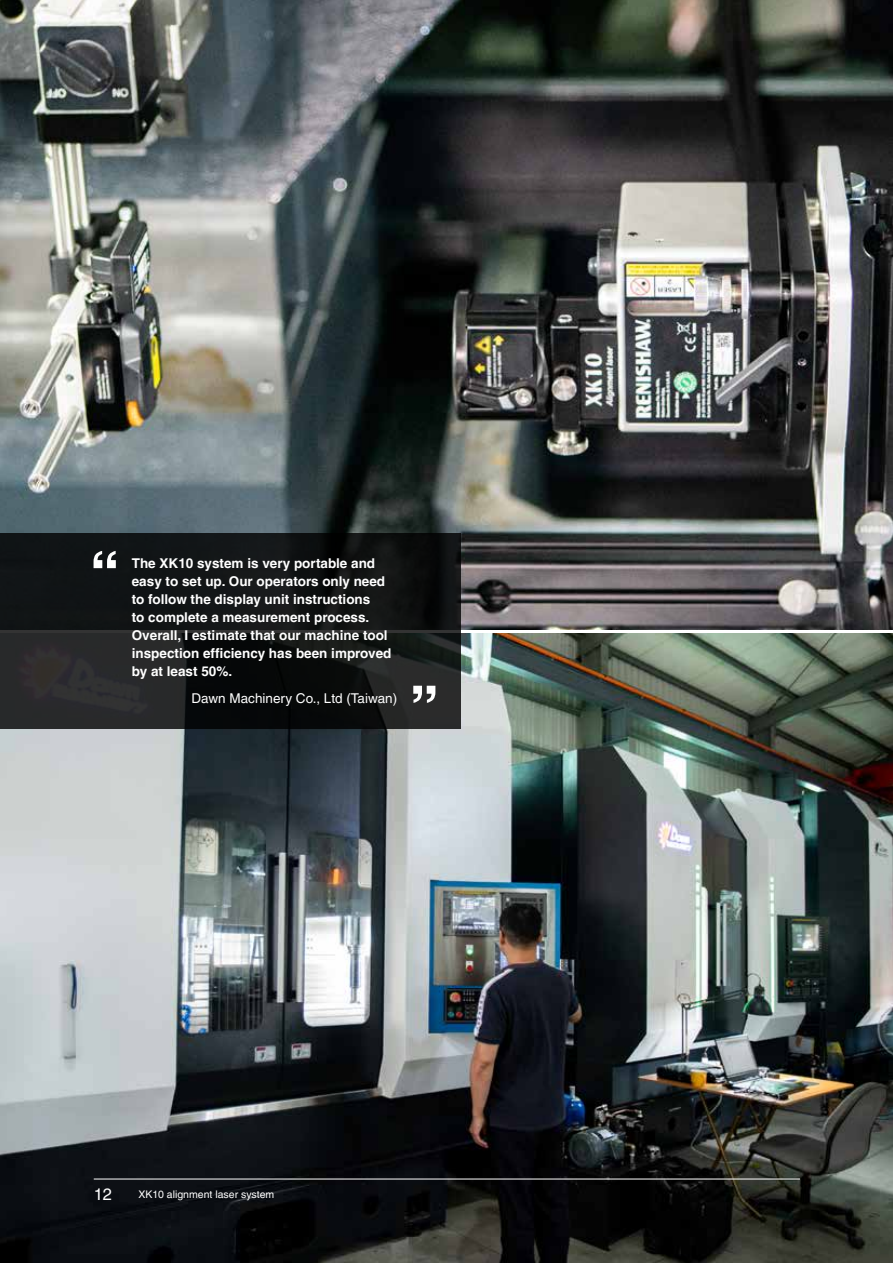
<style>
.page{position:relative;width:893px;height:1263px;background:#fff}
.page>*{position:absolute;margin:0;border:0;box-sizing:border-box;transform-origin:0 0}
.t1{font:16.5px "Helvetica LT Pro";color:#fff}
.t2{font:700 13.5px/18px "Helvetica LT Pro";color:#fff}
.t3{font:13.5px "Helvetica LT Pro";color:#fff}
.t4{font:10.5px "Helvetica LT Pro";color:#fff}
</style>
<div class="page">
<img style="left:0;top:0;width:893px;height:629px">
<img style="left:0;top:634px;width:893px;height:629px">
<hr style="left:94px;top:1179px;width:706px;height:1px;background:#fff">
<svg style="left:0;top:533px;width:461px;height:195px;background:#161819"></svg>
<svg style="left:94px;top:551px;width:22px;height:17px"></svg>
<svg style="left:413px;top:686px;width:22px;height:17px"></svg>
<p class="t2" style="left:132px;top:554px;width:261px">The XK10 system is very portable and easy to set up. Our operators only need to follow the display unit instructions<br>to complete a measurement process.<br>Overall, I estimate that our machine tool inspection efficiency has been improved by at least 50%.</p>
<p class="t3" style="left:192px;top:690px;width:207px">Dawn Machinery Co., Ltd (Taiwan)</p>
<p class="t1" style="left:94px;top:1185px;width:20px">12</p>
<p class="t4" style="left:138px;top:1188px;width:137px">XK10 alignment laser system</p>
</div>
